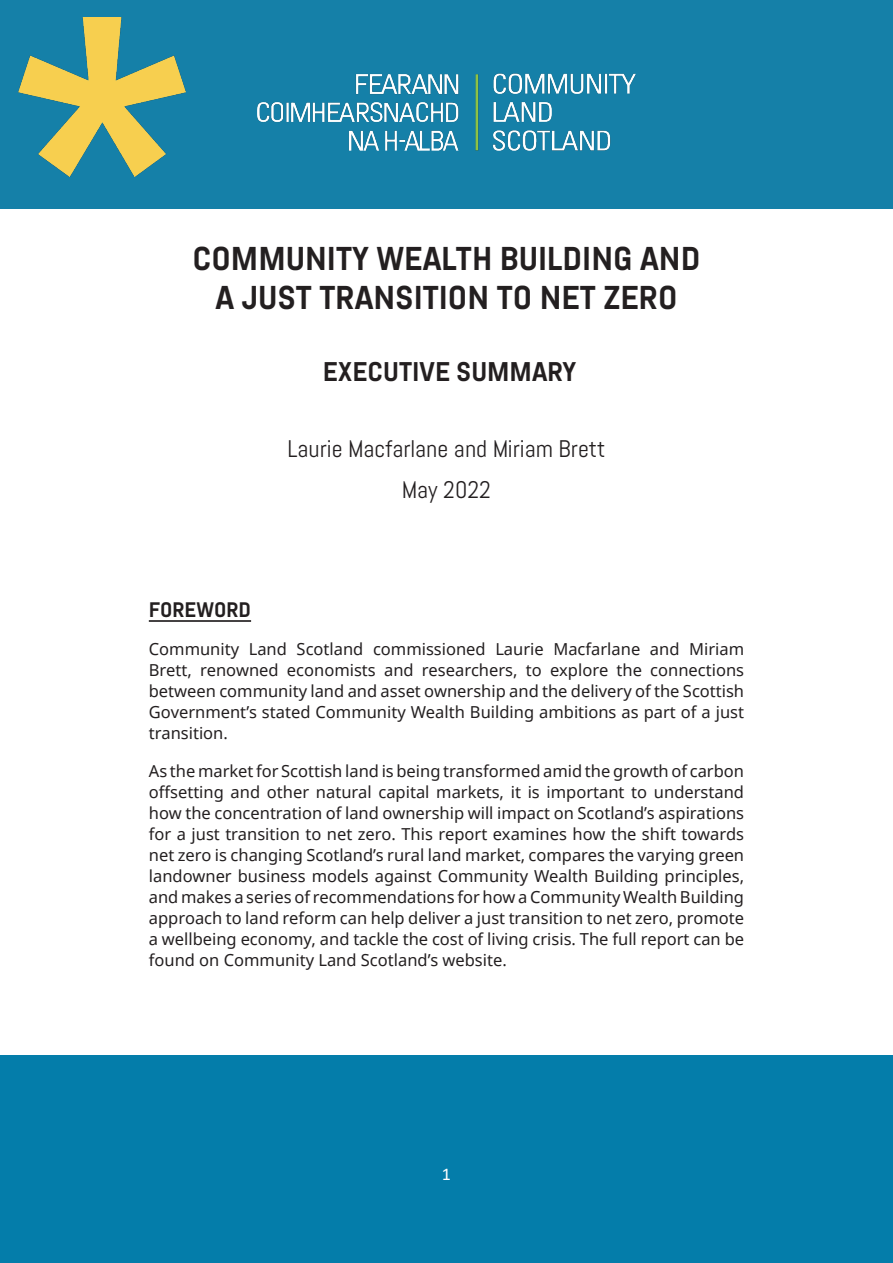
<style>
.page{position:relative;width:893px;height:1263px;background:#fff}
.page>*{position:absolute;margin:0;border:0;box-sizing:border-box;transform-origin:0 0}
.Heading{font:700 33px "Abel Pro";color:#231f20}
.Heading_1{font:700 27px "Abel Pro";color:#231f20}
.Sub_heading{font:24px "Abel Pro";color:#231f20}
.Sub_sub_heading{font:700 21px "Abel Pro";color:#231f20}
.t1{font:18px "Calibri";color:#fff}
.Paragraph_text{font:16.5px/21px "Noto Sans";color:#231f20;text-align:justify}
</style>
<div class="page">
<div style="left:0;top:1056px;width:893px;height:207px;background:#047daa"></div>
<div style="left:0;top:0;width:893px;height:208px;background:#1580a8"></div>
<img style="left:257px;top:74px;width:379px;height:76px">
<img style="left:18px;top:17px;width:168px;height:159px">
<hr style="left:149px;top:620px;width:102px;height:2px;background:#231f20">
<p class="Heading" style="left:192px;top:235px;width:509px">COMMUNITY WEALTH BUILDING AND</p>
<p class="Heading" style="left:216px;top:275px;width:463px">A JUST TRANSITION TO NET ZERO</p>
<p class="Heading_1" style="left:323px;top:353px;width:255px">EXECUTIVE SUMMARY</p>
<p class="Sub_heading" style="left:287px;top:433px;width:320px">Laurie Macfarlane and Miriam Brett</p>
<p class="Sub_heading" style="left:402px;top:475px;width:91px">May 2022</p>
<p class="Sub_sub_heading" style="left:149px;top:595px;width:104px">FOREWORD</p>
<p class="Paragraph_text" style="left:149px;top:638px;width:597px">Community Land Scotland commissioned Laurie Macfarlane and Miriam Brett, renowned economists and researchers, to explore the connections between community land and asset ownership and the delivery of the Scottish Government’s stated Community Wealth Building ambitions as part of a just transition.</p>
<p class="Paragraph_text" style="left:149px;top:760px;width:597px">As the market for Scottish land is being transformed amid the growth of carbon offsetting and other natural capital markets, it is important to understand how the concentration of land ownership will impact on Scotland’s aspirations for a just transition to net zero. This report examines how the shift towards net zero is changing Scotland’s rural land market, compares the varying green landowner business models against Community Wealth Building principles, and makes a series of recommendations for how a Community Wealth Building approach to land reform can help deliver a just transition to net zero, promote a wellbeing economy, and tackle the cost of living crisis. The full report can be found on Community Land Scotland’s website.</p>
<p class="t1" style="left:442px;top:1161px;width:11px">1</p>
</div>
